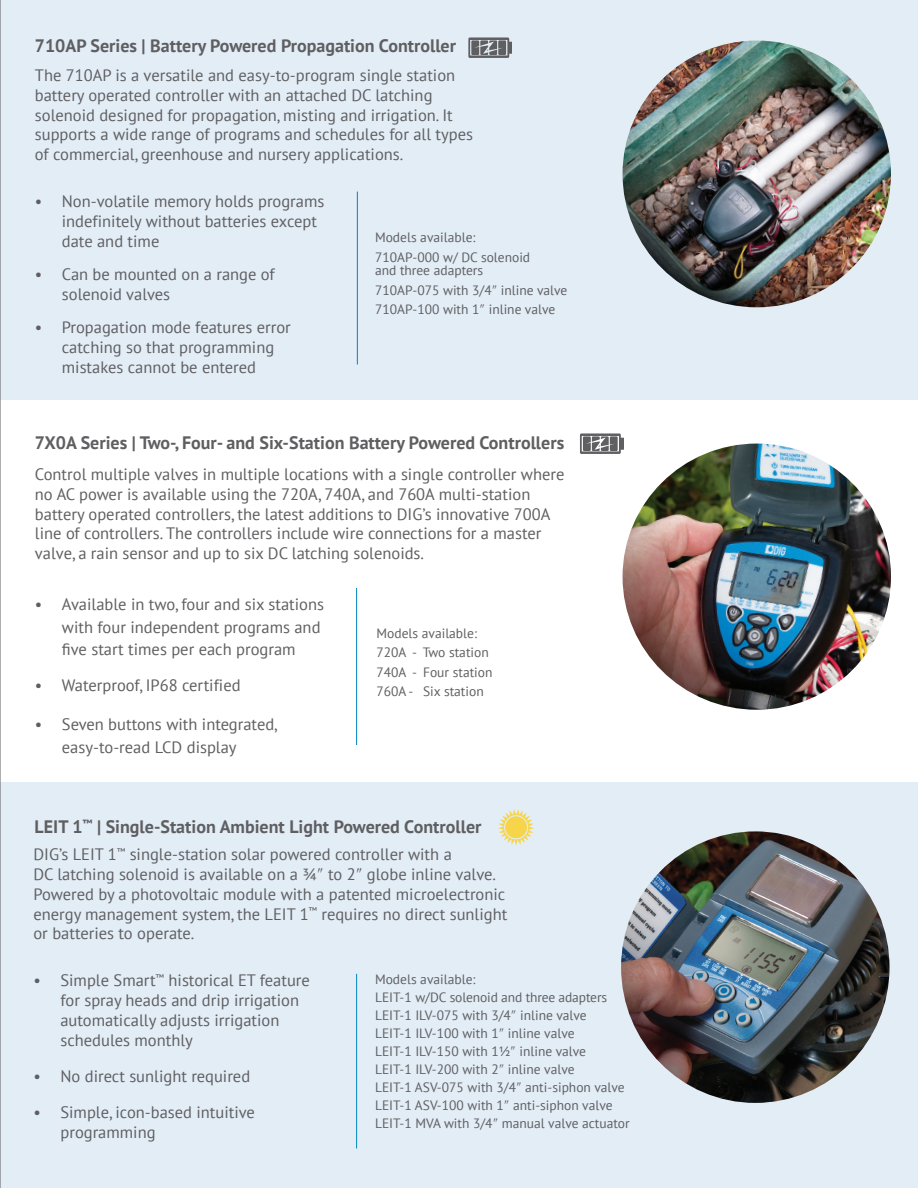
<style>
.page{position:relative;width:918px;height:1188px;background:#fff}
.page>*{position:absolute;margin:0;border:0;box-sizing:border-box;transform-origin:0 0}
.t1{font:700 18px "PT Sans";color:#5f5f62}
.t2{font:16.5px/19.8px "PT Sans";color:#5f5f62}
.t3{font:13.5px/18px "PT Sans";color:#5f5f62}
</style>
<div class="page">
<div style="left:0;top:0;width:918px;height:399px;background:#e3edf6"></div>
<div style="left:0;top:782px;width:918px;height:406px;background:#e3edf6"></div>
<img style="left:623px;top:444px;width:268px;height:266px">
<img style="left:623px;top:41px;width:268px;height:266px">
<svg style="left:580px;top:433px;width:43px;height:21px"></svg>
<svg style="left:468px;top:38px;width:44px;height:20px"></svg>
<img style="left:621px;top:831px;width:269px;height:272px">
<svg style="left:498px;top:809px;width:36px;height:36px"></svg>
<div style="left:505px;top:816px;width:22px;height:22px;background:#f6d54b;border-radius:50%"></div>
<hr style="left:357px;top:192px;width:1px;height:173px;background:#0084c0">
<hr style="left:356px;top:588px;width:1px;height:157px;background:#0084c0">
<hr style="left:0;top:0;width:1px;height:1188px;background:#5f5f62">
<hr style="left:356px;top:974px;width:1px;height:174px;background:#0084c0">
<p class="t1" style="left:35px;top:34px;width:423px">710AP Series | Battery Powered Propagation Controller</p>
<p class="t2" style="left:35px;top:65px;width:440px">The 710AP is a versatile and easy-to-program single station battery operated controller with an attached DC latching solenoid designed for propagation, misting and irrigation. It supports a wide range of programs and schedules for all types of commercial, greenhouse and nursery applications.</p>
<p class="t2" style="left:62px;top:191px;width:264px;text-indent:-27px">• Non-volatile memory holds programs indefinitely without batteries except date and time</p>
<p class="t2" style="left:62px;top:264px;width:214px;text-indent:-27px">• Can be mounted on a range of solenoid valves</p>
<p class="t2" style="left:62px;top:317px;width:230px;text-indent:-27px">• Propagation mode features error catching so that programming mistakes cannot be entered</p>
<p class="t3" style="left:375px;top:228px;width:157px;line-height:19.5px">Models available:<br>710AP-000 w/ DC solenoid</p>
<p class="t3" style="left:375px;top:261px;width:194px;line-height:19.5px">and three adapters<br>710AP-075 with 3/4 inline valve<br>710AP-100 with 1 inline valve</p>
<p class="t1" style="left:35px;top:431px;width:531px">7X0A Series | Two-, Four- and Six-Station Battery Powered Controllers</p>
<p class="t2" style="left:35px;top:464px;width:531px">Control multiple valves in multiple locations with a single controller where no AC power is available using the 720A, 740A, and 760A multi-station battery operated controllers, the latest additions to DIG’s innovative 700A line of controllers. The controllers include wire connections for a master valve, a rain sensor and up to six DC latching solenoids.</p>
<p class="t2" style="left:62px;top:593px;width:264px;line-height:22.5px;text-indent:-27px">• Available in two, four and six stations with four independent programs and five start times per each program</p>
<p class="t2" style="left:35px;top:675px;width:207px">• Waterproof, IP68 certified</p>
<p class="t2" style="left:62px;top:713px;width:217px;line-height:22.5px;text-indent:-27px">• Seven buttons with integrated, easy-to-read LCD display</p>
<p class="t3" style="left:377px;top:623px;width:117px;line-height:19.5px">Models available:<br>720A - Two station<br>740A - Four station<br>760A - Six station</p>
<p class="t1" style="left:35px;top:815px;width:448px">LEIT 1<sup>™</sup> | Single-Station Ambient Light Powered Controller</p>
<p class="t2" style="left:33px;top:844px;width:475px">DIG’s LEIT 1<sup>™</sup> single-station solar powered controller with a<br>DC latching solenoid is available on a ¾ to 2 globe inline valve.<br>Powered by a photovoltaic module with a patented microelectronic energy management system, the LEIT 1<sup>™</sup> requires no direct sunlight or batteries to operate.</p>
<p class="t2" style="left:60px;top:970px;width:251px;text-indent:-27px">• Simple Smart<sup>™</sup> historical ET feature for spray heads and drip irrigation automatically adjusts irrigation schedules monthly</p>
<p class="t2" style="left:33px;top:1066px;width:218px">• No direct sunlight required</p>
<p class="t2" style="left:60px;top:1102px;width:196px;text-indent:-27px">• Simple, icon-based intuitive programming</p>
<p class="t3" style="left:375px;top:970px;width:256px">Models available:<br>LEIT-1 w/DC solenoid and three adapters LEIT-1 ILV-075 with 3/4 inline valve<br>LEIT-1 ILV-100 with 1 inline valve<br>LEIT-1 ILV-150 with 1½ inline valve<br>LEIT-1 ILV-200 with 2 inline valve<br>LEIT-1 ASV-075 with 3/4 anti-siphon valve LEIT-1 ASV-100 with 1 anti-siphon valve LEIT-1 MVA with 3/4 manual valve actuator</p>
</div>
